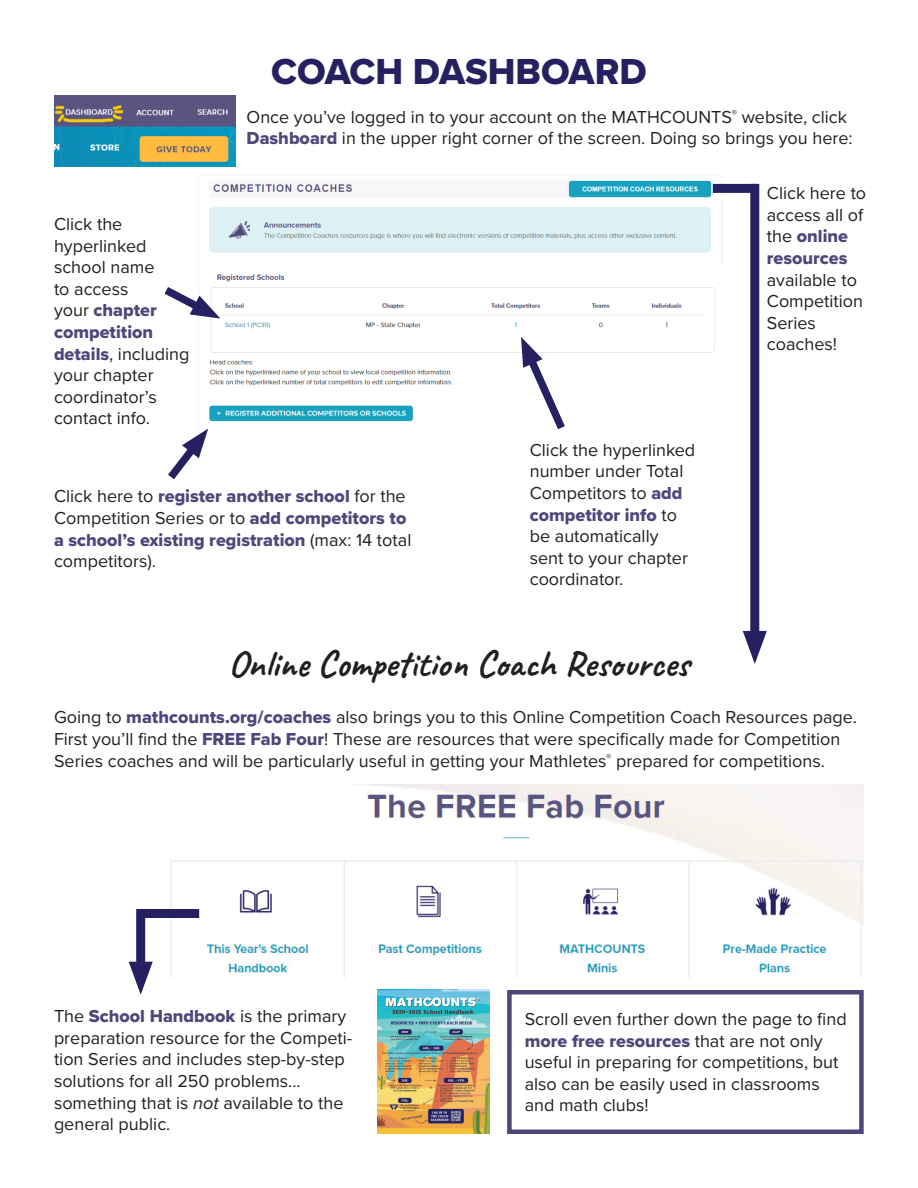
<style>
.page{position:relative;width:918px;height:1188px;background:#fff}
.page>*{position:absolute;margin:0;border:0;box-sizing:border-box;transform-origin:0 0}
.t1{font:37.5px "Caveat";color:#231f20}
.t2{font:37.5px "Proxima Nova Extrabld";color:#252161}
.t3{font:18px/21.6px "Proxima Nova";color:#231f20}
.t4{font:18px/21.6px "Proxima Nova Extrabld";color:#4d477a}
.s1{font-family:"Proxima Nova Extrabld";color:#4d477a}
.s2{font-family:"Proxima Nova";color:#231f20}
.s3{font-style:italic}
</style>
<div class="page">
<img style="left:209px;top:180px;width:515px;height:86px">
<div style="left:713px;top:184px;width:45px;height:9px;background:#252161"></div>
<div style="left:750px;top:184px;width:9px;height:461px;background:#252161"></div>
<svg style="left:743px;top:631px;width:24px;height:33px"></svg>
<img style="left:170px;top:785px;width:694px;height:193px">
<div style="left:141px;top:909px;width:58px;height:9px;background:#252161"></div>
<div style="left:136px;top:909px;width:9px;height:67px;background:#252161"></div>
<svg style="left:129px;top:962px;width:24px;height:33px"></svg>
<img style="left:378px;top:990px;width:112px;height:144px">
<div style="left:507px;top:990px;width:357px;height:144px;border:4px solid #4d477a"></div>
<img style="left:54px;top:95px;width:181px;height:71px">
<img style="left:207px;top:274px;width:508px;height:155px">
<svg style="left:164px;top:280px;width:56px;height:41px"></svg>
<svg style="left:518px;top:337px;width:53px;height:93px"></svg>
<svg style="left:168px;top:429px;width:40px;height:51px"></svg>
<p class="t3" style="left:54px;top:212px;width:137px">Click the hyperlinked school name<br>to access<br>your <span class="s1">chapter competition details</span>, including your chapter coordinator’s contact info.</p>
<p class="t2" style="left:271px;top:43px;width:377px">COACH DASHBOARD</p>
<p class="t3" style="left:247px;top:105px;width:608px">Once you’ve logged in to your account on the MATHCOUNTS<sup>®</sup> website, click<br><span class="s1">Dashboard</span> in the upper right corner of the screen. Doing so brings you here:</p>
<p class="t3" style="left:767px;top:182px;width:101px">Click here to access all of the <span class="s1">online resources </span>available to<br>Competition</p>
<p class="t3" style="left:767px;top:311px;width:72px">Series coaches!</p>
<p class="t4" style="left:54px;top:485px;width:359px"><span class="s2">Click here to</span> register another school <span class="s2">for the Competition Series or to</span> add competitors to a school’s existing registration <span class="s2">(max: 14 total competitors).</span></p>
<p class="t3" style="left:530px;top:438px;width:167px">Click the hyperlinked number under Total<br>Competitors to <span class="s1">add competitor info</span> to be automatically sent to your chapter coordinator.</p>
<p class="t1" style="left:229px;top:640px;width:462px">Online Competition Coach Resources</p>
<p class="t3" style="left:54px;top:706px;width:805px">Going to <span class="s1">mathcounts.org/coaches</span> also brings you to this Online Competition Coach Resources page.<br>First you’ll find the <span class="s1">FREE Fab Four</span>! These are resources that were specifically made for Competition<br>Series coaches and will be particularly useful in getting your Mathletes<sup>®</sup> prepared for competitions.</p>
<p class="t3" style="left:54px;top:1005px;width:300px">The <span class="s1">School Handbook</span> is the primary preparation resource for the Competi&shy;tion Series and includes step-by-step solutions for all 250 problems...</p>
<p class="t3" style="left:54px;top:1091px;width:291px">something that is <span class="s3">not</span> available to the general public.</p>
<p class="t3" style="left:525px;top:1007px;width:324px">Scroll even further down the page to find <span class="s1">more free resources</span> that are not only useful in preparing for competitions, but also can be easily used in classrooms and math clubs!</p>
</div>
